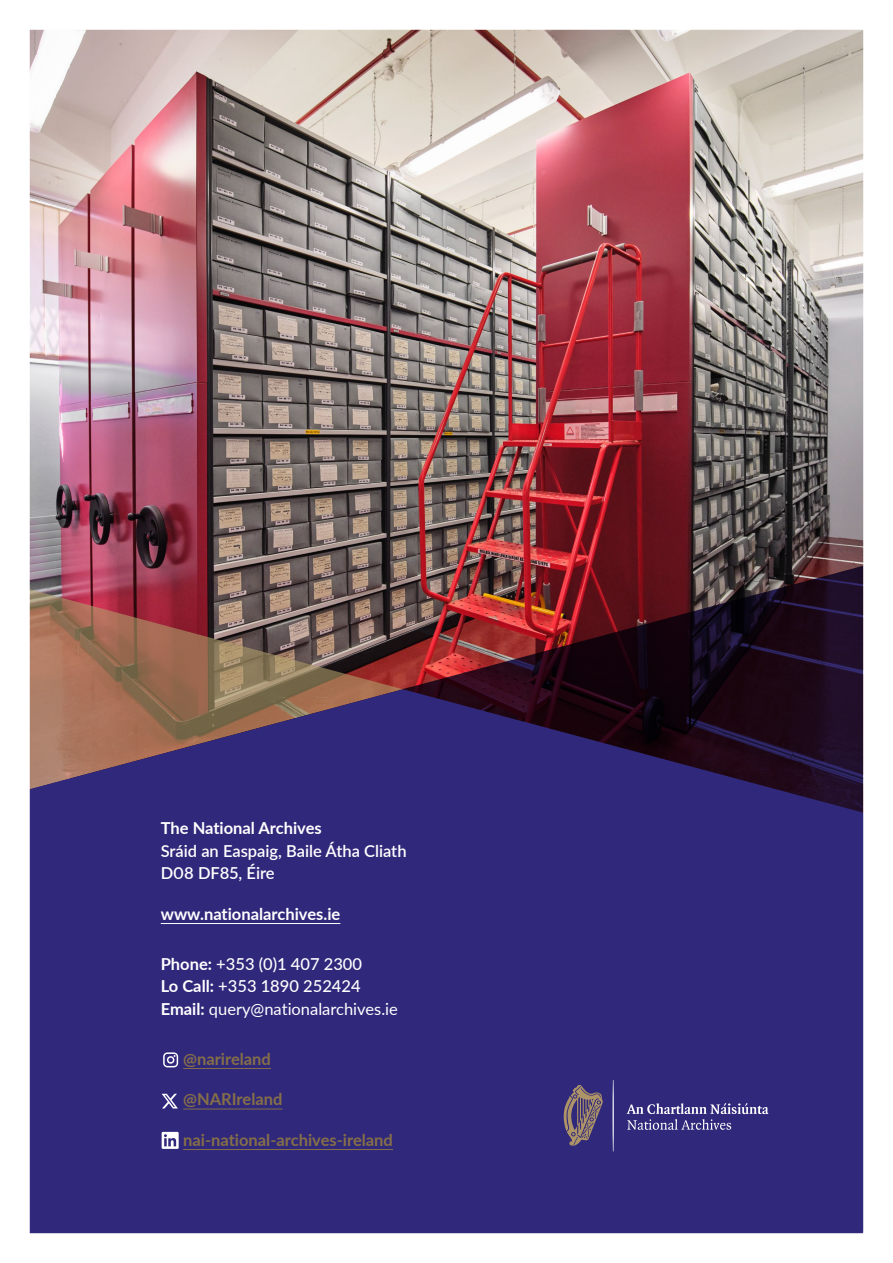
<style>
.page{position:relative;width:893px;height:1263px;background:#fff}
.page>*{position:absolute;margin:0;border:0;box-sizing:border-box;transform-origin:0 0}
.Body{font:500 16.5px/22.5px "Lato";color:#fff}
.Body-2{font:600 16.5px/22.5px "Lato";color:#fff}
.Body-3{font:700 16.5px "Lato";color:#856f48}
.Body-4{font:700 16.5px "Lato";color:#fff}
.s1{font-weight:700}
.s2{font-weight:400}
</style>
<div class="page">
<img style="left:29px;top:29px;width:835px;height:1205px">
<hr style="left:183px;top:1068px;width:88px;height:1px;background:#856f48">
<hr style="left:183px;top:1108px;width:100px;height:1px;background:#856f48">
<hr style="left:183px;top:1149px;width:210px;height:1px;background:#856f48">
<svg style="left:162px;top:1094px;width:16px;height:14px"></svg>
<svg style="left:163px;top:1052px;width:15px;height:15px"></svg>
<svg style="left:162px;top:1132px;width:17px;height:17px"></svg>
<p class="Body-2" style="left:161px;top:816px;width:247px"><span class="s1">The National Archives<br></span>Sráid an Easpaig, Baile Átha Cliath<br>D08 DF85, Éire</p>
<p class="Body-4" style="left:161px;top:901px;width:181px">www.nationalarchives.ie</p>
<p class="Body" style="left:161px;top:952px;width:239px"><span class="s1">Phone:</span> +353 (0)1 407 2300<br><span class="s1">Lo Call:</span> +353 1890 252424<br><span class="s1">Email:</span> <span class="s2">query@nationalarchives.ie</span></p>
<p class="Body-3" style="left:183px;top:1046px;width:89px">@narireland</p>
<p class="Body-3" style="left:183px;top:1087px;width:101px">@NARIreland</p>
<p class="Body-3" style="left:183px;top:1127px;width:211px">nai-national-archives-ireland</p>
</div>
